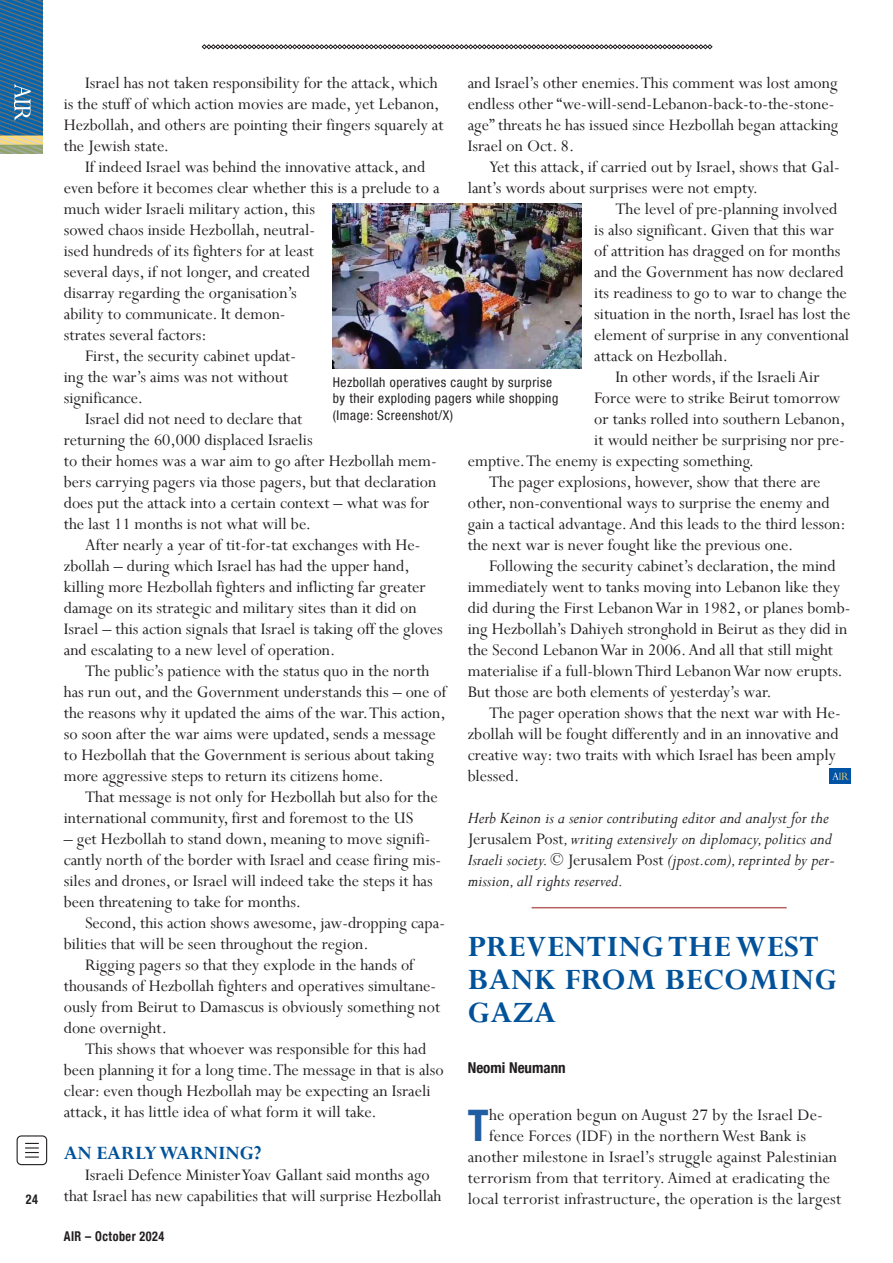
<style>
.page{position:relative;width:893px;height:1263px;background:#fff}
.page>*{position:absolute;margin:0;border:0;box-sizing:border-box;transform-origin:0 0}
.Drop_Cap{font:700 condensed 43.5px "Helvetica Neue";color:#205da1}
.Short_Story_-_Title_heading{font:700 33px/33px "Perpetua";letter-spacing:.02em;color:#015299}
.Sub_heading_-_caps{font:700 21px "Perpetua";color:#015299}
.Copy_General{font:18px/21px "Perpetua";color:#231f20}
.Drop_Cap-2{font:18px "Perpetua";letter-spacing:.01em;color:#231f20}
.Attribution{font:italic 18px/21px "Perpetua";color:#231f20}
.Author{font:700 condensed 15px "Helvetica Neue LT Com";color:#231f20}
.t1{font:condensed 13.5px/16.5px "Helvetica Neue LT Com";letter-spacing:.04em;color:#231f20}
.t2{font:700 condensed 13.5px "Helvetica Neue";letter-spacing:.04em;color:#231f20;scale:.9 1}
.s1{font-style:normal}
</style>
<div class="page">
<svg style="left:202px;top:44px;width:510px;height:5px"></svg>
<div style="left:17px;top:1135px;width:30px;height:30px;border:1px solid #231f20;border-radius:4px"></div>
<svg style="left:25px;top:1143px;width:14px;height:14px"></svg>
<img style="left:829px;top:769px;width:21px;height:14px">
<svg style="left:0;top:0;width:43px;height:153px;background:#3b769a"></svg>
<hr style="left:531px;top:907px;width:256px;height:1px;background:#b96264">
<img style="left:333px;top:203px;width:248px;height:166px">
<p class="t2" style="left:26px;top:1188px;width:15px">24</p>
<p class="Copy_General" style="left:64px;top:72px;width:381px;text-indent:21px">Israel has not taken responsibility for the attack, which is the stuff of which action movies are made, yet Lebanon, Hezbollah, and others are pointing their fingers squarely at the Jewish state.</p>
<p class="Copy_General" style="left:64px;top:156px;width:377px;text-indent:21px">If indeed Israel was behind the innovative attack, and even before it becomes clear whether this is a prelude to a much wider Israeli military action, this<br>sowed chaos inside Hezbollah, neutral-<br>ised hundreds of its fighters for at least<br>several days, if not longer, and created<br>disarray regarding the organisation’s<br>ability to communicate. It demon-<br>strates several factors:</p>
<p class="Copy_General" style="left:64px;top:345px;width:234px;text-indent:21px">First, the security cabinet updat&shy;ing the war’s aims was not without significance.</p>
<p class="Copy_General" style="left:64px;top:408px;width:375px;text-indent:21px">Israel did not need to declare that<br>returning the 60,000 displaced Israelis<br>to their homes was a war aim to go after Hezbollah mem&shy;bers carrying pagers via those pagers, but that declaration does put the attack into a certain context – what was for the last 11 months is not what will be.</p>
<p class="Copy_General" style="left:64px;top:534px;width:381px;text-indent:21px">After nearly a year of tit-for-tat exchanges with He&shy;zbollah – during which Israel has had the upper hand, killing more Hezbollah fighters and inflicting far greater damage on its strategic and military sites than it did on Israel – this action signals that Israel is taking off the gloves and escalating to a new level of operation.</p>
<p class="Copy_General" style="left:64px;top:660px;width:384px;text-indent:21px">The public’s patience with the status quo in the north has run out, and the Government understands this – one of the reasons why it updated the aims of the war. This action, so soon after the war aims were updated, sends a message to Hezbollah that the Government is serious about taking more aggressive steps to return its citizens home.</p>
<p class="Copy_General" style="left:64px;top:786px;width:375px;text-indent:21px">That message is not only for Hezbollah but also for the international community, first and foremost to the US</p>
<p class="Copy_General" style="left:64px;top:828px;width:379px">– get Hezbollah to stand down, meaning to move signifi&shy;cantly north of the border with Israel and cease firing mis&shy;siles and drones, or Israel will indeed take the steps it has been threatening to take for months.</p>
<p class="Copy_General" style="left:64px;top:912px;width:383px;text-indent:21px">Second, this action shows awesome, jaw-dropping capa&shy;bilities that will be seen throughout the region.</p>
<p class="Copy_General" style="left:64px;top:954px;width:378px;text-indent:21px">Rigging pagers so that they explode in the hands of thousands of Hezbollah fighters and operatives simultane&shy;ously from Beirut to Damascus is obviously something not done overnight.</p>
<p class="Copy_General" style="left:64px;top:1038px;width:381px;text-indent:21px">This shows that whoever was responsible for this had been planning it for a long time. The message in that is also clear: even though Hezbollah may be expecting an Israeli attack, it has little idea of what form it will take.</p>
<p class="Sub_heading_-_caps" style="left:64px;top:1140px;width:199px">AN EARLY WARNING?</p>
<p class="Copy_General" style="left:64px;top:1164px;width:379px;text-align:center">Israeli Defence Minister Yoav Gallant said months ago<br>that Israel has new capabilities that will surprise Hezbollah</p>
<p class="Copy_General" style="left:468px;top:72px;width:372px">and Israel’s other enemies. This comment was lost among endless other “we-will-send-Lebanon-back-to-the-stone&shy;age” threats he has issued since Hezbollah began attacking Israel on Oct. 8.</p>
<p class="Copy_General" style="left:468px;top:156px;width:373px;text-indent:21px">Yet this attack, if carried out by Israel, shows that Gal&shy;lant’s words about surprises were not empty.</p>
<p class="Copy_General" style="left:594px;top:198px;width:258px;text-indent:21px">The level of pre-planning involved is also significant. Given that this war of attrition has dragged on for months and the Government has now declared its readiness to go to war to change the situation in the north, Israel has lost the element of surprise in any conventional attack on Hezbollah.</p>
<p class="Copy_General" style="left:615px;top:366px;width:206px">In other words, if the Israeli Air</p>
<p class="Copy_General" style="left:594px;top:387px;width:248px">Force were to strike Beirut tomorrow</p>
<p class="Copy_General" style="left:594px;top:408px;width:253px">or tanks rolled into southern Lebanon,</p>
<p class="Copy_General" style="left:594px;top:429px;width:252px">it would neither be surprising nor pre-</p>
<p class="Copy_General" style="left:468px;top:450px;width:288px">emptive. The enemy is expecting something.</p>
<p class="Copy_General" style="left:468px;top:471px;width:379px;text-indent:21px">The pager explosions, however, show that there are other, non-conventional ways to surprise the enemy and gain a tactical advantage. And this leads to the third lesson: the next war is never fought like the previous one.</p>
<p class="Copy_General" style="left:468px;top:555px;width:384px;text-indent:21px">Following the security cabinet’s declaration, the mind immediately went to tanks moving into Lebanon like they did during the First Lebanon War in 1982, or planes bomb&shy;ing Hezbollah’s Dahiyeh stronghold in Beirut as they did in the Second Lebanon War in 2006. And all that still might materialise if a full-blown Third Lebanon War now erupts.<br>But those are both elements of yesterday’s war.</p>
<p class="Copy_General" style="left:468px;top:702px;width:375px;text-indent:21px">The pager operation shows that the next war with He&shy;zbollah will be fought differently and in an innovative and creative way: two traits with which Israel has been amply blessed.</p>
<p class="Attribution" style="left:468px;top:807px;width:369px">Herb Keinon is a senior contributing editor and analyst for the <span class="s1">Jerusalem Post</span>, writing extensively on diplomacy, politics and Israeli society. © <span class="s1">Jerusalem Post</span> (jpost.com), reprinted by per&shy;mission, all rights reserved.</p>
<p class="t1" style="left:333px;top:374px;width:227px">Hezbollah operatives caught by surprise by their exploding pagers while shopping (Image: Screenshot/X)</p>
<p class="Short_Story_-_Title_heading" style="left:468px;top:930px;width:370px">PREVENTING THE WEST<br>BANK FROM BECOMING<br>GAZA</p>
<p class="Author" style="left:468px;top:1059px;width:99px">Neomi Neumann</p>
<p class="Drop_Cap" style="left:468px;top:1089px;width:22px">T</p>
<p class="Drop_Cap-2" style="left:489px;top:1103px;width:335px">he operation begun on August 27 by the Israel De-</p>
<p class="Drop_Cap-2" style="left:489px;top:1124px;width:319px">fence Forces (IDF) in the northern West Bank is</p>
<p class="Drop_Cap-2" style="left:468px;top:1145px;width:371px">another milestone in Israel’s struggle against Palestinian</p>
<p class="Drop_Cap-2" style="left:468px;top:1166px;width:364px">terrorism from that territory. Aimed at eradicating the</p>
<p class="Drop_Cap-2" style="left:468px;top:1187px;width:375px">local terrorist infrastructure, the operation is the largest</p>
<p class="t2" style="left:64px;top:1225px;width:113px">AIR – October 2024</p>
</div>
